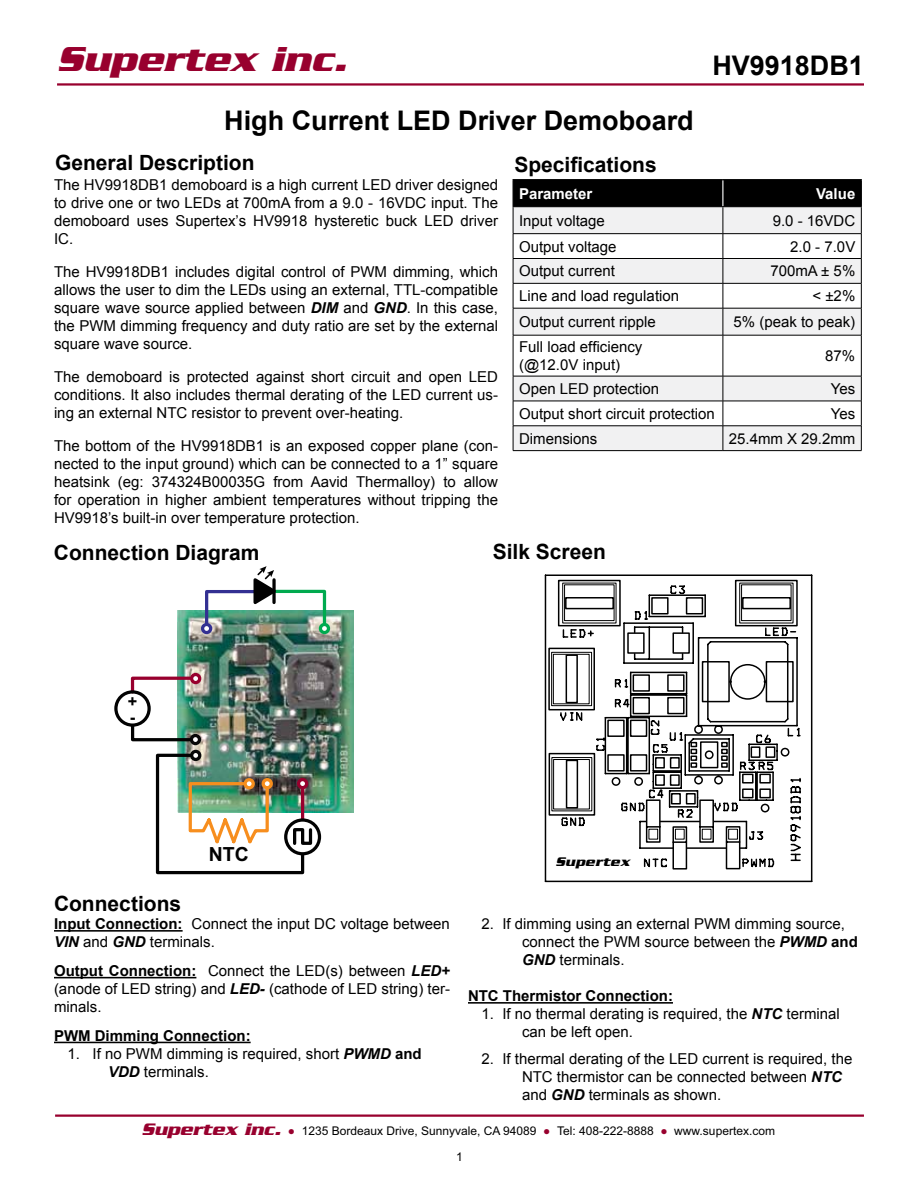
<style>
.page{position:relative;width:918px;height:1188px;background:#fff}
.page>*{position:absolute;margin:0;border:0;box-sizing:border-box;transform-origin:0 0}
.t1{font:italic 700 37.5px "Serpentine";color:#98002e}
.t2{font:700 27px "Arial";color:#000}
.t3{font:700 21px "Arial";color:#000}
.t4{font:700 19.5px "Arial";color:#020202}
.t5{font:700 16.2px/16.2px "Arial";color:#000}
.t6{font:15px/18px "Arial";color:#000}
.t7{font:700 15px "Arial";color:#000}
.t8{font:700 15px "Arial";color:#fff}
.t9{font:italic 700 13.5px "Serpentine";letter-spacing:.025em;color:#000}
.t10{font:12px/26.1px "Arial";color:#000;text-align:center}
.s1{font-weight:700;font-style:italic}
.s2{font-weight:700}
.s3{font-family:"Serpentine";font-weight:700;font-style:italic;font-size:18px;color:#98002e}
.s4{color:#98002e}
</style>
<div class="page">
<hr style="left:57px;top:83px;width:807px;height:3px;background:#98002e">
<hr style="left:55px;top:1115px;width:809px;height:2px;background:#98002e">
<svg style="left:514px;top:336px;width:347px;height:114px"></svg>
<hr style="left:513px;top:335px;width:210px;height:1px;background:#000">
<hr style="left:513px;top:335px;width:1px;height:41px;background:#000">
<hr style="left:723px;top:335px;width:139px;height:1px;background:#000">
<hr style="left:723px;top:335px;width:1px;height:41px;background:#000">
<hr style="left:861px;top:335px;width:1px;height:41px;background:#000">
<hr style="left:513px;top:376px;width:210px;height:1px;background:#000">
<hr style="left:723px;top:376px;width:139px;height:1px;background:#000">
<hr style="left:513px;top:401px;width:210px;height:1px;background:#000">
<hr style="left:723px;top:401px;width:139px;height:1px;background:#000">
<hr style="left:513px;top:426px;width:210px;height:1px;background:#000">
<svg style="left:513px;top:376px;width:1px;height:74px"></svg>
<hr style="left:723px;top:426px;width:139px;height:1px;background:#000">
<svg style="left:723px;top:376px;width:1px;height:74px"></svg>
<svg style="left:861px;top:376px;width:1px;height:74px"></svg>
<hr style="left:513px;top:450px;width:210px;height:1px;background:#000">
<hr style="left:723px;top:450px;width:139px;height:1px;background:#000">
<hr style="left:513px;top:179px;width:210px;height:1px;background:#000">
<hr style="left:723px;top:179px;width:139px;height:1px;background:#000">
<svg style="left:513px;top:180px;width:349px;height:155px"></svg>
<hr style="left:513px;top:206px;width:210px;height:1px;background:#000">
<hr style="left:723px;top:206px;width:139px;height:1px;background:#000">
<hr style="left:54px;top:930px;width:129px;height:2px;background:#000">
<hr style="left:54px;top:977px;width:142px;height:1px;background:#000">
<hr style="left:54px;top:1042px;width:197px;height:1px;background:#000">
<hr style="left:468px;top:1002px;width:205px;height:2px;background:#000">
<img style="left:177px;top:611px;width:177px;height:201px">
<div style="left:192px;top:675px;width:8px;height:8px;background:#fff;border-radius:50%"></div>
<div style="left:190px;top:673px;width:11px;height:11px;border:3px solid #98002e;border-radius:50%"></div>
<div style="left:190px;top:750px;width:11px;height:11px;border:3px solid #080808;border-radius:50%"></div>
<div style="left:191px;top:736px;width:8px;height:8px;background:#fff;border-radius:50%"></div>
<div style="left:190px;top:734px;width:11px;height:11px;border:3px solid #080808;border-radius:50%"></div>
<div style="left:320px;top:624px;width:8px;height:9px;background:#fff;border-radius:50%"></div>
<div style="left:319px;top:623px;width:11px;height:11px;border:3px solid #00aa4f;border-radius:50%"></div>
<div style="left:203px;top:624px;width:8px;height:9px;background:#fff;border-radius:50%"></div>
<div style="left:201px;top:623px;width:11px;height:11px;border:3px solid #333092;border-radius:50%"></div>
<img style="left:203px;top:566px;width:125px;height:61px">
<svg style="left:131px;top:723px;width:63px;height:20px"></svg>
<svg style="left:130px;top:675px;width:63px;height:20px"></svg>
<div style="left:114px;top:690px;width:37px;height:37px;border:3px solid #020202;border-radius:50%"></div>
<svg style="left:286px;top:820px;width:34px;height:34px"></svg>
<div style="left:284px;top:818px;width:37px;height:37px;border:3px solid #020202;border-radius:50%"></div>
<img style="left:155px;top:752px;width:159px;height:122px">
<svg style="left:545px;top:574px;width:267px;height:308px"></svg>
<svg style="left:548px;top:579px;width:254px;height:291px"></svg>
<div style="left:730px;top:664px;width:36px;height:36px;border:2px solid #000;border-radius:50%"></div>
<h1 class="t1" style="left:56px;top:37px;width:293px">Supertex inc.</h1>
<h2 class="t2" style="left:712px;top:48px;width:153px">HV9918DB1</h2>
<h2 class="t2" style="left:224px;top:102px;width:471px">High Current LED Driver Demoboard</h2>
<h3 class="t3" style="left:514px;top:151px;width:144px">Specifications</h3>
<p class="t6" style="left:54px;top:175px;width:446px;text-align:justify">The HV9918DB1 demoboard is a high current LED driver designed to drive one or two LEDs at 700mA from a 9.0 - 16VDC input. The demoboard uses Supertex’s HV9918 hysteretic buck LED driver IC.</p>
<p class="t6" style="left:54px;top:262px;width:446px;text-align:justify">The HV9918DB1 includes digital control of PWM dimming, which allows the user to dim the LEDs using an external, TTL-compatible square wave source applied between <span class="s1">DIM</span> and <span class="s1">GND</span>. In this case, the PWM dimming frequency and duty ratio are set by the external square wave source.</p>
<p class="t6" style="left:54px;top:367px;width:446px;text-align:justify">The demoboard is protected against short circuit and open LED conditions. It also includes thermal derating of the LED current us&shy;ing an external NTC resistor to prevent over-heating.</p>
<p class="t6" style="left:54px;top:436px;width:446px;text-align:justify">The bottom of the HV9918DB1 is an exposed copper plane (con&shy;nected to the input ground) which can be connected to a 1” square heatsink (eg: 374324B00035G from Aavid Thermalloy) to allow for operation in higher ambient temperatures without tripping the HV9918’s built-in over temperature protection.</p>
<h3 class="t3" style="left:55px;top:149px;width:201px">General Description</h3>
<p class="t8" style="left:519px;top:183px;width:75px">Parameter</p>
<p class="t8" style="left:816px;top:183px;width:41px">Value</p>
<p class="t6" style="left:519px;top:212px;width:87px">Input voltage</p>
<p class="t6" style="left:773px;top:212px;width:84px">9.0 - 16VDC</p>
<p class="t6" style="left:519px;top:237px;width:99px">Output voltage</p>
<p class="t6" style="left:790px;top:237px;width:67px">2.0 - 7.0V</p>
<p class="t6" style="left:519px;top:262px;width:97px">Output current</p>
<p class="t6" style="left:770px;top:262px;width:86px">700mA ± 5%</p>
<p class="t6" style="left:519px;top:287px;width:162px">Line and load regulation</p>
<p class="t6" style="left:813px;top:287px;width:44px">&lt; ±2%</p>
<p class="t6" style="left:519px;top:313px;width:138px">Output current ripple</p>
<p class="t6" style="left:734px;top:313px;width:123px">5% (peak to peak)</p>
<p class="t6" style="left:519px;top:338px;width:125px">Full load efficiency (@12.0V input)</p>
<p class="t6" style="left:825px;top:347px;width:32px">87%</p>
<p class="t6" style="left:519px;top:380px;width:142px">Open LED protection</p>
<p class="t6" style="left:831px;top:380px;width:26px">Yes</p>
<p class="t6" style="left:519px;top:405px;width:197px">Output short circuit protection</p>
<p class="t6" style="left:831px;top:405px;width:26px">Yes</p>
<p class="t6" style="left:519px;top:430px;width:80px">Dimensions</p>
<p class="t6" style="left:729px;top:430px;width:128px">25.4mm X 29.2mm</p>
<h3 class="t3" style="left:54px;top:539px;width:207px">Connection Diagram</h3>
<h3 class="t3" style="left:493px;top:538px;width:115px">Silk Screen</h3>
<p class="t5" style="left:128px;top:694px;width:11px">+ -</p>
<h3 class="t3" style="left:54px;top:890px;width:129px">Connections</h3>
<h3 class="t4" style="left:209px;top:841px;width:42px">NTC</h3>
<p class="t6" style="left:54px;top:915px;width:397px"><span class="s2">Input Connection:</span> Connect the input DC voltage between<br><span class="s1">VIN</span> and <span class="s1">GND</span> terminals.</p>
<p class="t6" style="left:54px;top:962px;width:398px;text-align:justify"><span class="s2">Output Connection:</span> Connect the LED(s) between <span class="s1">LED+ </span>(anode of LED string) and <span class="s1">LED-</span> (cathode of LED string) ter&shy;minals.</p>
<p class="t7" style="left:54px;top:1026px;width:198px">PWM Dimming Connection:</p>
<p class="t6" style="left:108px;top:1045px;width:315px;text-indent:-40px">1. If no PWM dimming is required, short <span class="s1">PWMD</span> <span class="s2">and<br></span><span class="s1">VDD</span> terminals.</p>
<p class="t9" style="left:555px;top:854px;width:76px">Supertex</p>
<p class="t6" style="left:522px;top:915px;width:337px;text-indent:-40px">2. If dimming using an external PWM dimming source, connect the PWM source between the <span class="s1">PWMD</span> <span class="s2">and<br></span><span class="s1">GND</span> terminals.</p>
<p class="t7" style="left:468px;top:986px;width:207px">NTC Thermistor Connection:</p>
<p class="t6" style="left:522px;top:1005px;width:319px;text-indent:-40px">1. If no thermal derating is required, the <span class="s1">NTC</span> terminal can be left open.</p>
<p class="t6" style="left:522px;top:1050px;width:332px;text-indent:-40px">2. If thermal derating of the LED current is required, the<br>NTC thermistor can be connected between <span class="s1">NTC </span>and <span class="s1">GND</span> terminals as shown.</p>
<p class="t10" style="left:142px;top:1118px;width:635px"><span class="s3">Supertex inc.</span> <span class="s4">●</span> 1235 Bordeaux Drive, Sunnyvale, CA 94089 <span class="s4">●</span> Tel: 408-222-8888 <span class="s4">●</span> www.supertex.com<br>1</p>
</div>
